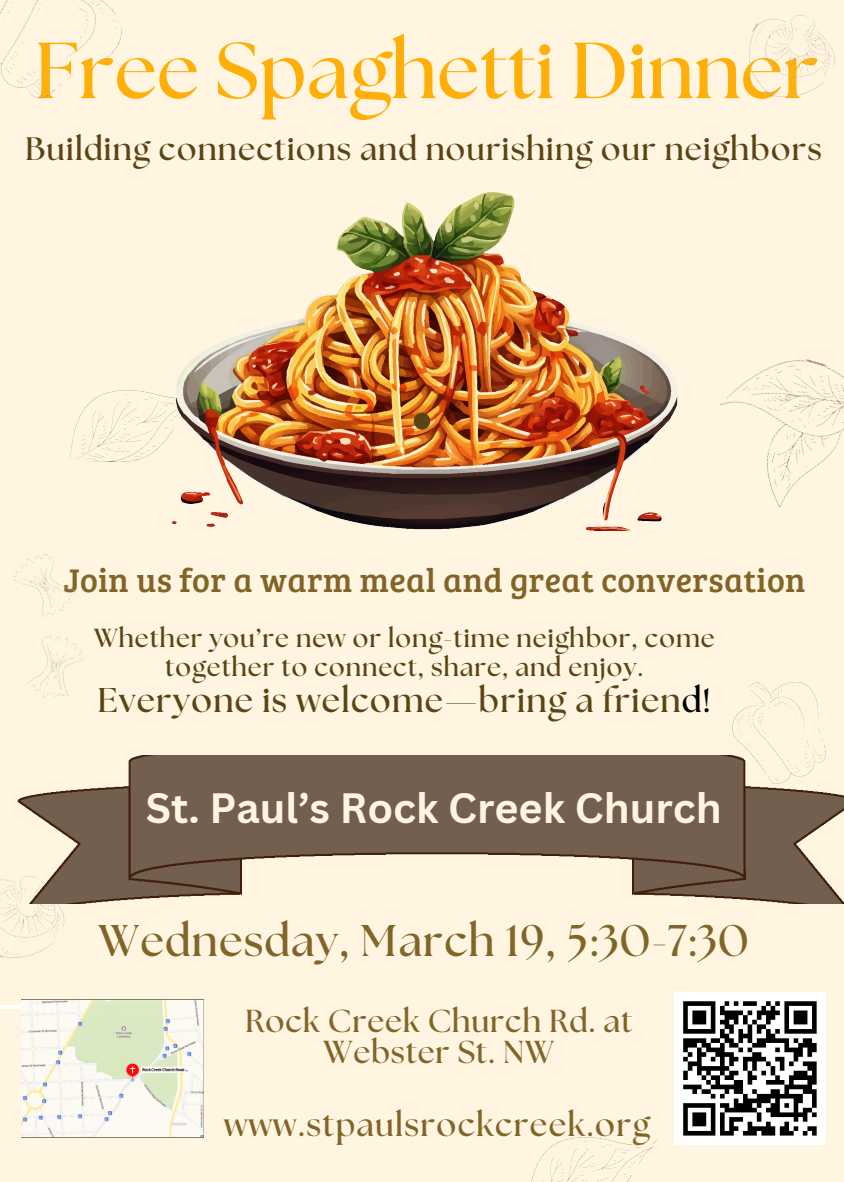
<style>
.page{position:relative;width:844px;height:1182px;background:#fff}
.page>*{position:absolute;margin:0;border:0;box-sizing:border-box;transform-origin:0 0}
.t1{font:158.62px "The Seasons";color:#5a4415}
.t2{font:700 79.12px "The Seasons";color:#ffaf07}
.t3{font:700 44.25px "The Seasons";letter-spacing:.025em;color:#816428}
.t4{font:700 41.25px "Canva Sans";color:#fff5e1}
.t5{font:700 34.28px "The Seasons";letter-spacing:.035em;color:#5a4415}
.t6{font:33.75px "Bree Serif";letter-spacing:.01em;color:#816428}
.t7{font:700 33px "The Seasons";letter-spacing:.035em;color:#816428}
.t8{font:700 32.33px "The Seasons";letter-spacing:.035em;color:#5a4415}
.t9{font:700 31.65px/30.9px "The Seasons";letter-spacing:.025em;color:#816428;text-align:center}
.t10{font:700 26.03px/28.7px "The Seasons";letter-spacing:.035em;color:#5a4415;text-align:center}
.s1{color:#000}
</style>
<div class="page">
<div style="left:0;top:0;width:844px;height:1181px;background:#fff5e1"></div>
<img style="left:71px;top:391px;width:101px;height:70px">
<div style="left:696px;top:339px;width:148px;height:185px;background:#fff5e1"></div>
<div style="left:732px;top:682px;width:94px;height:74px;background:#fff5e1"></div>
<div style="left:0;top:0;width:135px;height:113px;background:#fff5e1"></div>
<img style="left:727px;top:0;width:117px;height:116px">
<img style="left:0;top:856px;width:78px;height:120px">
<div style="left:0;top:545px;width:120px;height:161px;background:#fff5e1"></div>
<img style="left:529px;top:1137px;width:127px;height:44px">
<img style="left:172px;top:192px;width:505px;height:338px">
<img style="left:17px;top:756px;width:827px;height:147px">
<img style="left:0;top:1005px;width:22px;height:3px">
<img style="left:22px;top:999px;width:181px;height:138px">
<img style="left:674px;top:992px;width:151px;height:152px">
<p class="t2" style="left:35px;top:35px;width:785px">Free Spaghetti Dinner</p>
<p class="t8" style="left:25px;top:134px;width:798px">Building connections and nourishing our neighbors</p>
<p class="t1" style="left:404px;top:301px;width:37px">.</p>
<p class="t6" style="left:64px;top:555px;width:743px">Join us for a warm meal and great conversation</p>
<p class="t10" style="left:94px;top:625px;width:622px">Whether you’re new or long-time neighbor, come together to connect, share, and enjoy.</p>
<p class="t5" style="left:98px;top:684px;width:615px">Everyone is welcome—bring a frien<span class="s1">d!</span></p>
<p class="t4" style="left:146px;top:779px;width:577px">St. Paul’s Rock Creek Church</p>
<h1 class="t3" style="left:98px;top:920px;width:652px">Wednesday, March 19, 5:30-7:30</h1>
<p class="t9" style="left:245px;top:1007px;width:389px">Rock Creek Church Rd. at<br>Webster St. NW</p>
<h3 class="t7" style="left:224px;top:1109px;width:427px">www.stpaulsrockcreek.org</h3>
</div>
